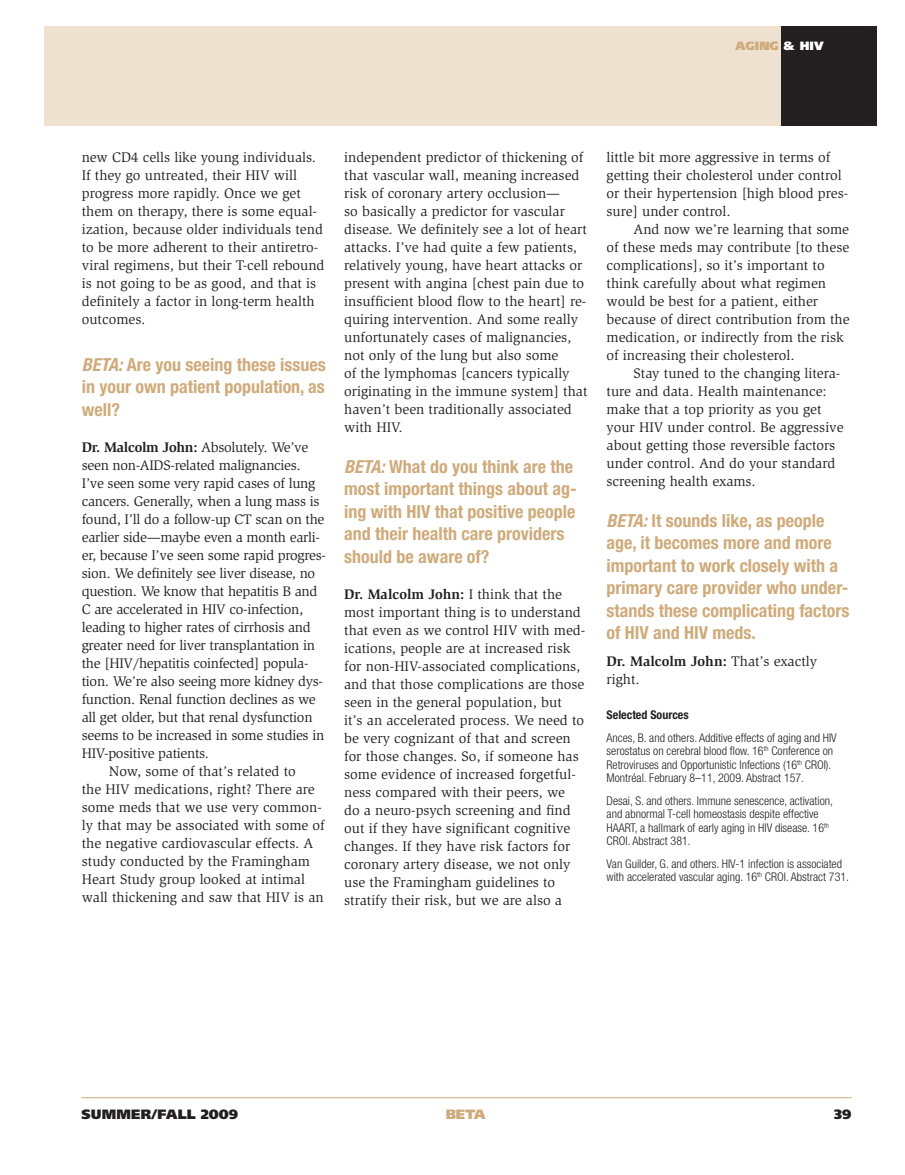
<style>
.page{position:relative;width:905px;height:1175px;background:#fff}
.page>*{position:absolute;margin:0;border:0;box-sizing:border-box;transform-origin:0 0}
.t1{font:700 condensed 18px/22.5px "Helvetica Neue";color:#cfab7b}
.t2{font:14.25px/18px "Slimbach";color:#231f20}
.t3{font:14.25px "Slimbach";letter-spacing:-.02em;color:#231f20}
.t4{font:900 13.5px "Frutiger";letter-spacing:.01em;color:#231f20}
.t5{font:900 13.5px "Frutiger";color:#cfab7b}
.t6{font:300 condensed 12px/13.5px "Helvetica Neue";color:#231f20}
.t7{font:700 condensed 12px "Helvetica Neue";color:#231f20}
.t8{font:900 12px "Frutiger";letter-spacing:.005em;color:#cfab7b}
.s1{color:#fff}
.s2{font-style:italic}
.s3{font-weight:700}
</style>
<div class="page">
<hr style="left:81px;top:1097px;width:770px;height:1px;background:#cfab7b">
<div style="left:780px;top:27px;width:96px;height:99px;background:#231f20"></div>
<div style="left:44px;top:27px;width:736px;height:99px;background:#eee1cf"></div>
<p class="t8" style="left:735px;top:38px;width:90px">AGING <span class="s1">&amp; HIV</span></p>
<p class="t2" style="left:82px;top:149px;width:244px">new CD4 cells like young individuals.<br>If they go untreated, their HIV will progress more rapidly. Once we get them on therapy, there is some equal&shy;ization, because older individuals tend to be more adherent to their antiretro&shy;viral regimens, but their T-cell rebound is not going to be as good, and that is definitely a factor in long-term health outcomes.</p>
<p class="t1" style="left:82px;top:353px;width:245px;text-align:justify"><span class="s2">BETA:</span> Are you seeing these issues in your own patient population, as well?</p>
<p class="t3" style="left:82px;top:439px;width:228px"><span class="s3">Dr. Malcolm John:</span> Absolutely. We’ve</p>
<p class="t3" style="left:82px;top:457px;width:220px">seen non-AIDS-related malignancies.</p>
<p class="t3" style="left:82px;top:475px;width:235px">I’ve seen some very rapid cases of lung</p>
<p class="t3" style="left:82px;top:493px;width:239px">cancers. Generally, when a lung mass is</p>
<p class="t3" style="left:82px;top:511px;width:244px">found, I’ll do a follow-up CT scan on the</p>
<p class="t3" style="left:82px;top:529px;width:240px">earlier side—maybe even a month earli-</p>
<p class="t3" style="left:82px;top:547px;width:246px">er, because I’ve seen some rapid progres-</p>
<p class="t3" style="left:82px;top:565px;width:235px">sion. We definitely see liver disease, no</p>
<p class="t3" style="left:82px;top:583px;width:237px">question. We know that hepatitis B and</p>
<p class="t3" style="left:82px;top:601px;width:223px">C are accelerated in HIV co-infection,</p>
<p class="t3" style="left:82px;top:619px;width:230px">leading to higher rates of cirrhosis and</p>
<p class="t3" style="left:82px;top:637px;width:235px">greater need for liver transplantation in</p>
<p class="t3" style="left:82px;top:655px;width:228px">the [HIV/hepatitis coinfected] popula-</p>
<p class="t3" style="left:82px;top:673px;width:243px">tion. We’re also seeing more kidney dys-</p>
<p class="t3" style="left:82px;top:691px;width:235px">function. Renal function declines as we</p>
<p class="t3" style="left:82px;top:709px;width:232px">all get older, but that renal dysfunction</p>
<p class="t3" style="left:82px;top:727px;width:244px">seems to be increased in some studies in</p>
<p class="t3" style="left:82px;top:745px;width:129px">HIV-positive patients.</p>
<p class="t2" style="left:109px;top:762px;width:188px">Now, some of that’s related to</p>
<p class="t2" style="left:82px;top:780px;width:234px">the HIV medications, right? There are</p>
<p class="t2" style="left:82px;top:798px;width:241px">some meds that we use very common-</p>
<p class="t2" style="left:82px;top:816px;width:244px">ly that may be associated with some of</p>
<p class="t2" style="left:82px;top:834px;width:233px">the negative cardiovascular effects. A</p>
<p class="t2" style="left:82px;top:852px;width:230px">study conducted by the Framingham</p>
<p class="t2" style="left:82px;top:870px;width:225px">Heart Study group looked at intimal</p>
<p class="t2" style="left:82px;top:888px;width:243px">wall thickening and saw that HIV is an</p>
<p class="t2" style="left:344px;top:148px;width:245px">independent predictor of thickening of that vascular wall, meaning increased risk of coronary artery occlusion—<br>so basically a predictor for vascular disease. We definitely see a lot of heart attacks. I’ve had quite a few patients, relatively young, have heart attacks or present with angina [chest pain due to insufficient blood flow to the heart] re&shy;quiring intervention. And some really unfortunately cases of malignancies, not only of the lung but also some<br>of the lymphomas [cancers typically originating in the immune system] that haven’t been traditionally associated with HIV.</p>
<p class="t1" style="left:344px;top:455px;width:234px"><span class="s2">BETA:</span> What do you think are the most important things about ag&shy;ing with HIV that positive people and their health care providers should be aware of?</p>
<p class="t2" style="left:344px;top:585px;width:243px"><span class="s3">Dr. Malcolm John:</span> I think that the most important thing is to understand that even as we control HIV with med&shy;ications, people are at increased risk for non-HIV-associated complications, and that those complications are those seen in the general population, but<br>it’s an accelerated process. We need to be very cognizant of that and screen for those changes. So, if someone has some evidence of increased forgetful&shy;ness compared with their peers, we<br>do a neuro-psych screening and find out if they have significant cognitive changes. If they have risk factors for coronary artery disease, we not only use the Framingham guidelines to stratify their risk, but we are also a</p>
<p class="t2" style="left:606px;top:148px;width:243px">little bit more aggressive in terms of getting their cholesterol under control or their hypertension [high blood pres&shy;sure] under control.</p>
<p class="t2" style="left:606px;top:220px;width:244px;text-indent:27px">And now we’re learning that some of these meds may contribute [to these complications], so it’s important to think carefully about what regimen would be best for a patient, either because of direct contribution from the medication, or indirectly from the risk of increasing their cholesterol.</p>
<p class="t2" style="left:606px;top:364px;width:238px;text-indent:27px">Stay tuned to the changing litera&shy;ture and data. Health maintenance: make that a top priority as you get your HIV under control. Be aggressive about getting those reversible factors under control. And do your standard screening health exams.</p>
<p class="t1" style="left:606px;top:509px;width:244px"><span class="s2">BETA:</span> It sounds like, as people age, it becomes more and more important to work closely with a primary care provider who under&shy;stands these complicating factors of HIV and HIV meds.</p>
<p class="t2" style="left:606px;top:653px;width:212px"><span class="s3">Dr. Malcolm John:</span> That’s exactly right.</p>
<p class="t7" style="left:606px;top:707px;width:84px">Selected Sources</p>
<p class="t6" style="left:606px;top:730px;width:232px">Ances, B. and others. Additive effects of aging and HIV serostatus on cerebral blood flow. 16<sup>th</sup> Conference on Retroviruses and Opportunistic Infections (16<sup>th</sup> CROI).<br>Montréal. February 8–11, 2009. Abstract 157.</p>
<p class="t6" style="left:606px;top:793px;width:228px">Desai, S. and others. Immune senescence, activation, and abnormal T-cell homeostasis despite effective HAART, a hallmark of early aging in HIV disease. 16<sup>th </sup>CROI. Abstract 381.</p>
<p class="t6" style="left:606px;top:856px;width:244px">Van Guilder, G. and others. HIV-1 infection is associated with accelerated vascular aging. 16<sup>th</sup> CROI. Abstract 731.</p>
<p class="t4" style="left:81px;top:1106px;width:158px">SUMMER/FALL 2009</p>
<p class="t5" style="left:446px;top:1106px;width:41px">BETA</p>
<p class="t4" style="left:834px;top:1106px;width:19px">39</p>
</div>
